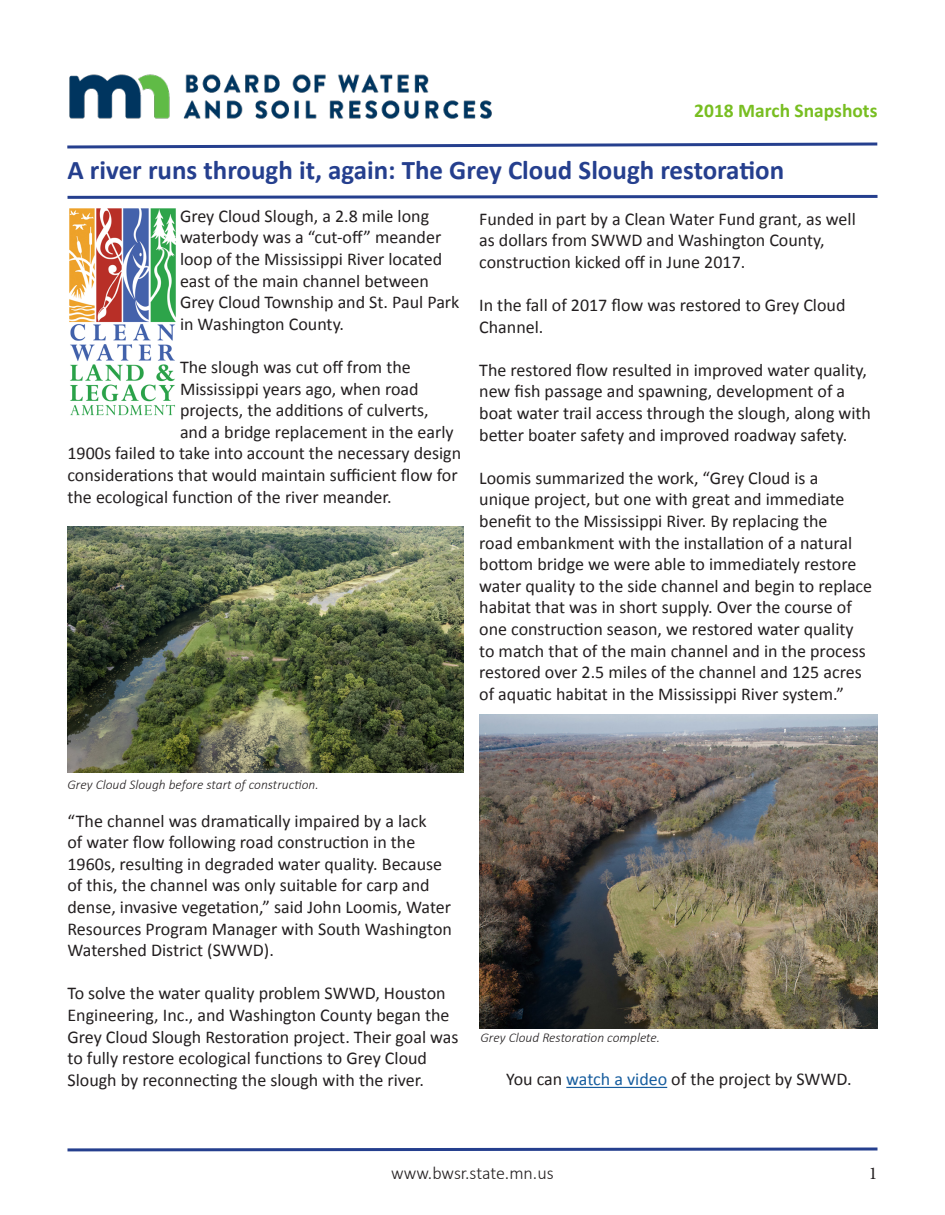
<style>
.page{position:relative;width:945px;height:1215px;background:#fff}
.page>*{position:absolute;margin:0;border:0;box-sizing:border-box;transform-origin:0 0}
.t1{font:700 27px "Calibri";color:#253f8e}
.t2{font:700 19.5px "Calibri";color:#78be21}
.t3{font:18px/21.6px "Calibri";color:#231f20}
.t4{font:300 18px "Calibri";letter-spacing:-.005em;color:#231f20}
.t5{font:18px "Minion Pro";color:#231f20}
.t6{font:italic 300 13.5px "Calibri";color:#231f20}
.s1{color:#175d9e}
</style>
<div class="page">
<svg style="left:67px;top:194px;width:811px;height:5px"></svg>
<svg style="left:67px;top:142px;width:811px;height:7px"></svg>
<svg style="left:67px;top:1147px;width:811px;height:5px"></svg>
<img style="left:69px;top:74px;width:423px;height:45px">
<img style="left:479px;top:714px;width:399px;height:315px">
<img style="left:68px;top:526px;width:395px;height:246px">
<hr style="left:566px;top:1087px;width:101px;height:1px;background:#175d9e">
<img style="left:69px;top:208px;width:107px;height:208px">
<p class="t2" style="left:694px;top:98px;width:185px">2018 March Snapshots</p>
<p class="t1" style="left:68px;top:153px;width:718px">A river runs through it, again: The Grey Cloud Slough restoration</p>
<p class="t3" style="left:180px;top:205px;width:281px">Grey Cloud Slough, a 2.8 mile long waterbody was a “cut-off” meander loop of the Mississippi River located east of the main channel between<br>Grey Cloud Township and St. Paul Park in Washington County.</p>
<p class="t3" style="left:180px;top:356px;width:232px">The slough was cut off from the</p>
<p class="t3" style="left:180px;top:378px;width:240px">Mississippi years ago, when road</p>
<p class="t3" style="left:180px;top:400px;width:250px">projects, the additions of culverts,</p>
<p class="t3" style="left:180px;top:421px;width:275px">and a bridge replacement in the early</p>
<p class="t3" style="left:68px;top:443px;width:395px">1900s failed to take into account the necessary design</p>
<p class="t3" style="left:68px;top:464px;width:392px">considerations that would maintain sufficient flow for</p>
<p class="t3" style="left:68px;top:486px;width:326px">the ecological function of the river meander.</p>
<p class="t3" style="left:479px;top:208px;width:378px">Funded in part by a Clean Water Fund grant, as well as dollars from SWWD and Washington County,</p>
<p class="t3" style="left:479px;top:251px;width:268px">construction kicked off in June 2017.</p>
<p class="t3" style="left:479px;top:294px;width:368px">In the fall of 2017 flow was restored to Grey Cloud<br>Channel.</p>
<p class="t3" style="left:479px;top:359px;width:393px">The restored flow resulted in improved water quality, new fish passage and spawning, development of a boat water trail access through the slough, along with better boater safety and improved roadway safety.</p>
<p class="t3" style="left:479px;top:467px;width:394px">Loomis summarized the work, “Grey Cloud is a unique project, but one with great and immediate benefit to the Mississippi River. By replacing the<br>road embankment with the installation of a natural bottom bridge we were able to immediately restore water quality to the side channel and begin to replace habitat that was in short supply. Over the course of one construction season, we restored water quality to match that of the main channel and in the process restored over 2.5 miles of the channel and 125 acres of aquatic habitat in the Mississippi River system.”</p>
<p class="t6" style="left:68px;top:776px;width:253px">Grey Cloud Slough before start of construction.</p>
<p class="t3" style="left:68px;top:810px;width:386px">“The channel was dramatically impaired by a lack<br>of water flow following road construction in the 1960s, resulting in degraded water quality. Because of this, the channel was only suitable for carp and dense, invasive vegetation,” said John Loomis, Water Resources Program Manager with South Washington Watershed District (SWWD).</p>
<p class="t3" style="left:68px;top:983px;width:393px">To solve the water quality problem SWWD, Houston Engineering, Inc., and Washington County began the Grey Cloud Slough Restoration project. Their goal was to fully restore ecological functions to Grey Cloud Slough by reconnecting the slough with the river.</p>
<p class="t6" style="left:481px;top:1030px;width:181px">Grey Cloud Restoration complete.</p>
<p class="t3" style="left:506px;top:1069px;width:347px">You can <span class="s1">watch a video</span> of the project by SWWD.</p>
<p class="t4" style="left:391px;top:1162px;width:164px">www.bwsr.state.mn.us</p>
<p class="t5" style="left:869px;top:1161px;width:10px">1</p>
</div>
